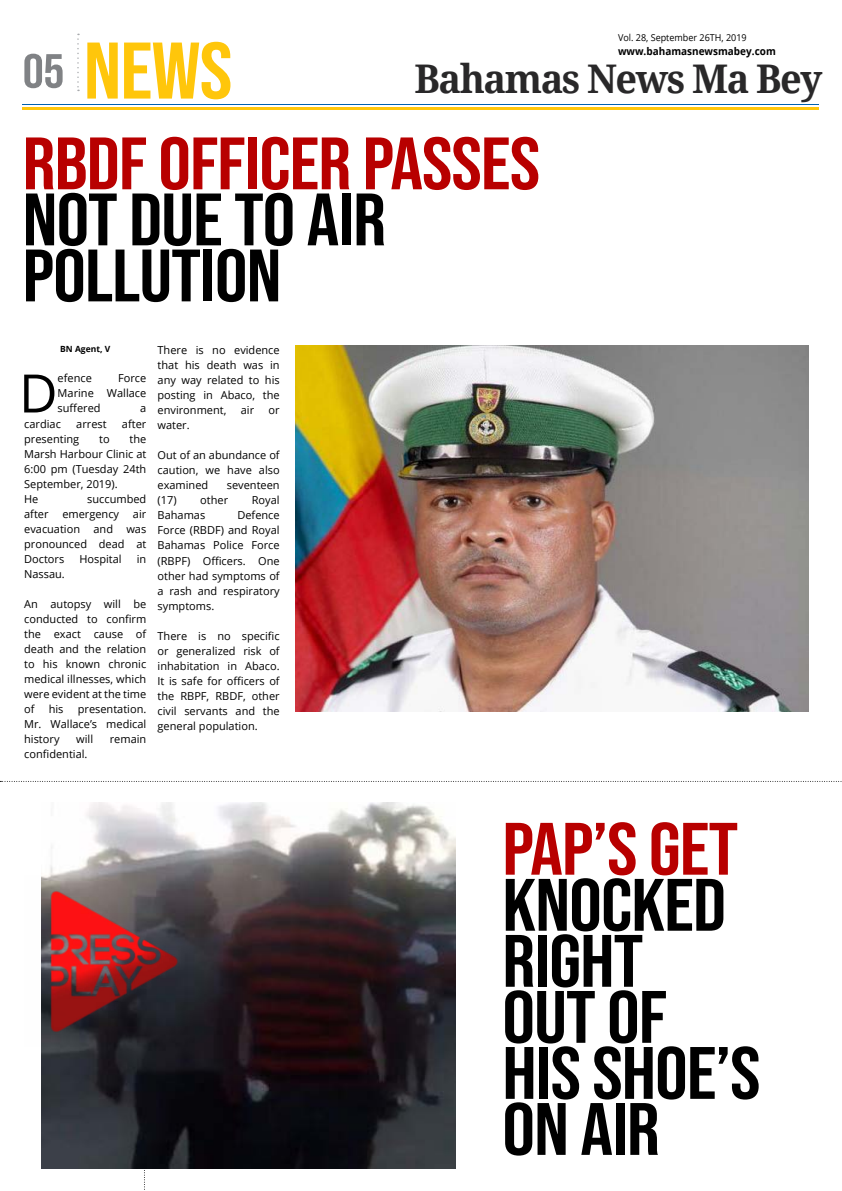
<style>
.page{position:relative;width:842px;height:1191px;background:#fff}
.page>*{position:absolute;margin:0;border:0;box-sizing:border-box;transform-origin:0 0}
.t1{font:80px "Bebas Neue";color:#ffc60b;scale:1.1 1}
.t2{font:74px/56px "Bebas Neue";letter-spacing:-.01em;color:#000;scale:1.1 1}
.t3{font:74px "Bebas Neue";letter-spacing:-.01em;color:#b80000;scale:1.1 1}
.t4{font:53px "Open Sans";color:#000}
.t5{font:48px "Bebas Neue";color:#808285;scale:1.1 1}
.t6{font:700 39.5px "Droid Serif";letter-spacing:-.04em;color:#292829;scale:.96 1}
.t7{font:11px/15px "Open Sans";color:#000;text-align:justify}
.t8{font:700 10.5px "Open Sans";color:#000;scale:.95 1}
.t9{font:9.5px "Open Sans";color:#000;scale:.95 1}
.t10{font:700 8.5px "Open Sans";color:#000}
</style>
<div class="page">
<hr style="left:23px;top:107px;width:796px;height:2px;background:#ffc60b">
<hr style="left:23px;top:104px;width:796px;height:1px;background:#0062af">
<svg style="left:77px;top:34px;width:2px;height:57px"></svg>
<svg style="left:144px;top:1168px;width:1px;height:22px"></svg>
<img style="left:296px;top:346px;width:512px;height:365px">
<img style="left:42px;top:802px;width:414px;height:366px">
<img style="left:41px;top:875px;width:147px;height:171px">
<svg style="left:0;top:781px;width:842px;height:1px"></svg>
<h3 class="t5" style="left:23px;top:44px;width:39px">05</h3>
<h1 class="t1" style="left:84px;top:26px;width:137px">NEWS</h1>
<p class="t9" style="left:618px;top:31px;width:137px">Vol. 28, September 26TH, 2019</p>
<p class="t8" style="left:618px;top:44px;width:168px">www.bahamasnewsmabey.com</p>
<h3 class="t6" style="left:415px;top:51px;width:426px">Bahamas News Ma Bey</h3>
<h2 class="t3" style="left:23px;top:122px;width:472px">RBDF OFFICER PASSES</h2>
<h2 class="t2" style="left:23px;top:191px;width:332px">NOT DUE TO AIR<br>POLLUTION</h2>
<p class="t10" style="left:60px;top:343px;width:51px">BN Agent, V</p>
<h3 class="t4" style="left:19px;top:357px;width:40px">D</h3>
<p class="t7" style="left:58px;top:371px;width:36px">efence</p>
<p class="t7" style="left:58px;top:371px;width:90px;text-indent:60px">Force Marine Wallace suffered</p>
<p class="t7" style="left:140px;top:401px;width:8px">a</p>
<p class="t7" style="left:24px;top:416px;width:38px">cardiac</p>
<p class="t7" style="left:76px;top:416px;width:32px">arrest</p>
<p class="t7" style="left:122px;top:416px;width:26px">after</p>
<p class="t7" style="left:24px;top:431px;width:57px">presenting</p>
<p class="t7" style="left:99px;top:431px;width:12px">to</p>
<p class="t7" style="left:24px;top:431px;width:124px;text-align:left;text-indent:105px">the<br>Marsh Harbour Clinic at<br>6:00 pm (Tuesday 24th<br>September, 2019).<br>He</p>
<p class="t7" style="left:87px;top:491px;width:61px">succumbed</p>
<p class="t7" style="left:24px;top:506px;width:26px">after</p>
<p class="t7" style="left:62px;top:506px;width:58px">emergency</p>
<p class="t7" style="left:24px;top:506px;width:124px;text-indent:109px">air evacuation and was pronounced dead at Doctors</p>
<p class="t7" style="left:79px;top:551px;width:44px">Hospital</p>
<p class="t7" style="left:137px;top:551px;width:11px">in</p>
<p class="t7" style="left:24px;top:566px;width:42px">Nassau.</p>
<p class="t7" style="left:24px;top:596px;width:124px">An autopsy will be conducted to confirm the exact cause of death and the relation to his known chronic medical illnesses, which were evident at the time of</p>
<p class="t7" style="left:49px;top:701px;width:16px">his</p>
<p class="t7" style="left:24px;top:701px;width:124px;text-indent:54px">presentation.<br>Mr. Wallace’s medical history</p>
<p class="t7" style="left:76px;top:731px;width:18px">will</p>
<p class="t7" style="left:110px;top:731px;width:38px">remain</p>
<p class="t7" style="left:24px;top:746px;width:65px">confidential.</p>
<p class="t7" style="left:158px;top:342px;width:124px">There is no evidence that his death was in any way related to his posting in Abaco, the environment,</p>
<p class="t7" style="left:241px;top:402px;width:15px">air</p>
<p class="t7" style="left:269px;top:402px;width:13px">or</p>
<p class="t7" style="left:158px;top:417px;width:34px">water.</p>
<p class="t7" style="left:158px;top:447px;width:124px">Out of an abundance of caution, we have also examined</p>
<p class="t7" style="left:227px;top:477px;width:54px">seventeen</p>
<p class="t7" style="left:158px;top:492px;width:21px">(17)</p>
<p class="t7" style="left:200px;top:492px;width:29px">other</p>
<p class="t7" style="left:252px;top:492px;width:29px">Royal</p>
<p class="t7" style="left:158px;top:508px;width:49px">Bahamas</p>
<p class="t7" style="left:158px;top:508px;width:124px;text-indent:80px">Defence Force (RBDF) and Royal Bahamas Police Force (RBPF) Officers. One other had symptoms of a rash and respiratory symptoms.</p>
<p class="t7" style="left:158px;top:628px;width:124px">There is no specific or generalized risk of inhabitation in Abaco.<br>It is safe for officers of the RBPF, RBDF, other civil servants and the general population.</p>
<h2 class="t3" style="left:502px;top:807px;width:216px">PAP’S GET</h2>
<h2 class="t2" style="left:502px;top:876px;width:236px">KNOCKED<br>RIGHT<br>OUT OF<br>HIS SHOE’S<br>ON AIR</h2>
</div>
